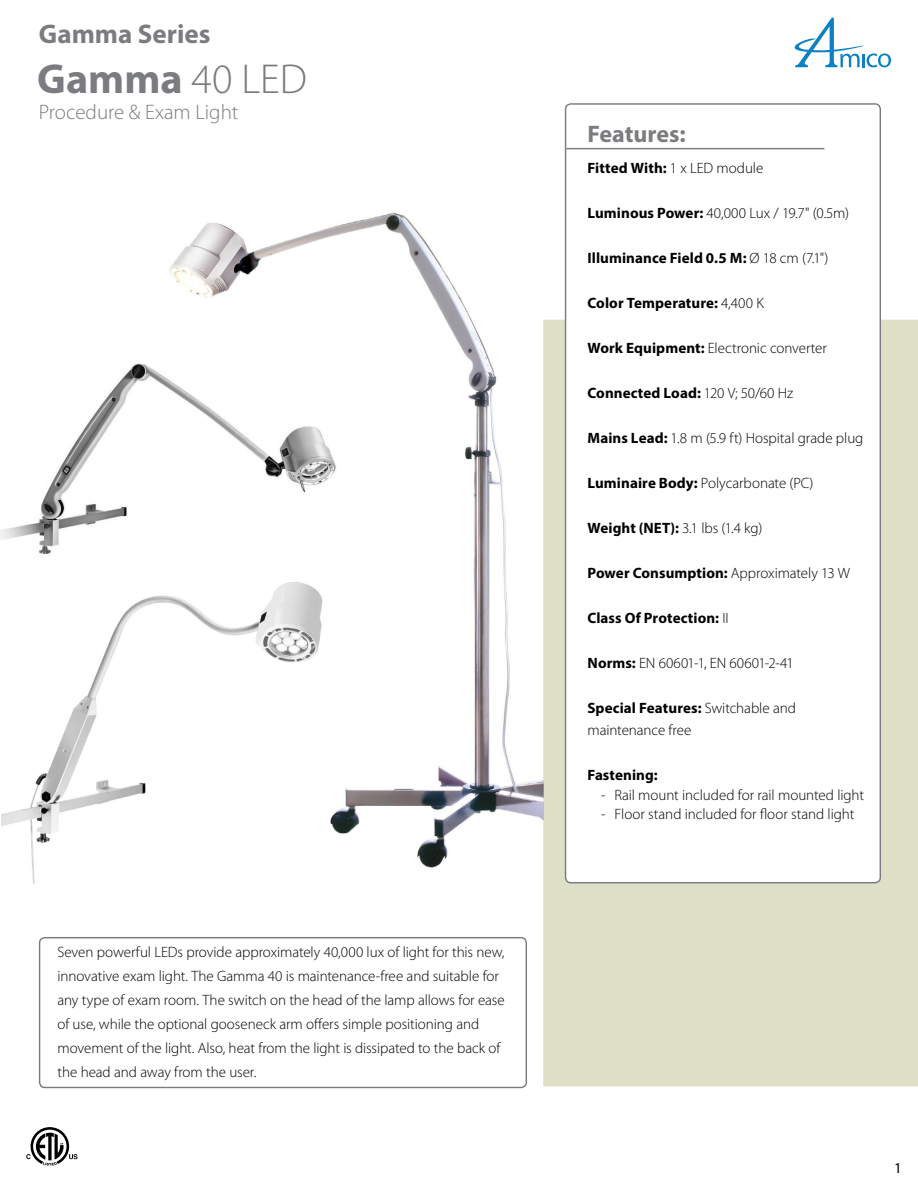
<style>
.page{position:relative;width:918px;height:1188px;background:#fff}
.page>*{position:absolute;margin:0;border:0;box-sizing:border-box;transform-origin:0 0}
.t1{font:700 42px "Myriad Pro";color:#7b7c7f}
.t2{font:700 27px "Myriad Pro";color:#7b7c7f}
.t3{font:700 24px "Myriad Pro";color:#7b7c7f}
.t4{font:300 21px "Myriad Pro";color:#7b7c7f}
.t5{font:300 15px/24px "Myriad Pro";letter-spacing:-.005em;color:#000101}
.t6{font:300 15px/22.5px "Myriad Pro";letter-spacing:-.005em;color:#000}
.t7{font:700 15px "Myriad Pro";letter-spacing:.005em;color:#000}
.t8{font:15px "Myriad Pro";color:#000}
.s1{font-weight:300}
.s2{font-weight:700}
</style>
<div class="page">
<img style="left:169px;top:212px;width:374px;height:656px">
<svg style="left:794px;top:18px;width:97px;height:49px"></svg>
<svg style="left:26px;top:1127px;width:52px;height:39px"></svg>
<div style="left:543px;top:320px;width:375px;height:766px;background:#dde0c7"></div>
<div style="left:566px;top:104px;width:314px;height:779px;background:#fff;border-radius:5px"></div>
<div style="left:39px;top:937px;width:488px;height:151px;border:1px solid #7b7c7f;border-radius:5px"></div>
<hr style="left:566px;top:148px;width:258px;height:1px;background:#7b7c7f">
<img style="left:1px;top:575px;width:328px;height:308px">
<img style="left:0;top:359px;width:338px;height:198px">
<h2 class="t2" style="left:39px;top:16px;width:173px">Gamma Series</h2>
<h1 class="t1" style="left:37px;top:51px;width:271px">Gamma <span class="s1">40 LED</span></h1>
<h3 class="t4" style="left:39px;top:99px;width:201px">Procedure &amp; Exam Light</h3>
<p class="t5" style="left:57px;top:940px;width:449px">Seven powerful LEDs provide approximately 40,000 lux of light for this new, innovative exam light. The Gamma 40 is maintenance-free and suitable for any type of exam room. The switch on the head of the lamp allows for ease of use, while the optional gooseneck arm offers simple positioning and movement of the light. Also, heat from the light is dissipated to the back of the head and away from the user.</p>
<h3 class="t3" style="left:588px;top:118px;width:100px">Features:</h3>
<p class="t7" style="left:588px;top:158px;width:177px">Fitted With: <span class="s1">1 x LED module</span></p>
<p class="t6" style="left:588px;top:201px;width:263px"><span class="s2">Luminous Power:</span> 40,000 Lux / 19.7" (0.5m)</p>
<p class="t7" style="left:588px;top:248px;width:242px">Illuminance Field 0.5 M: <span class="s1">Ø 18 cm (7.1")</span></p>
<p class="t7" style="left:588px;top:293px;width:178px">Color Temperature: <span class="s1">4,400 K</span></p>
<p class="t6" style="left:588px;top:336px;width:241px"><span class="s2">Work Equipment:</span> Electronic converter</p>
<p class="t7" style="left:588px;top:383px;width:207px">Connected Load: <span class="s1">120 V; 50/60 Hz</span></p>
<p class="t6" style="left:588px;top:426px;width:277px"><span class="s2">Mains Lead:</span> 1.8 m (5.9 ft) Hospital grade plug</p>
<p class="t6" style="left:588px;top:471px;width:228px"><span class="s2">Luminaire Body:</span> Polycarbonate (PC)</p>
<p class="t6" style="left:588px;top:516px;width:176px"><span class="s2">Weight (NET):</span> 3.1 lbs (1.4 kg)</p>
<p class="t7" style="left:588px;top:563px;width:264px">Power Consumption: <span class="s1">Approximately 13 W</span></p>
<p class="t7" style="left:588px;top:608px;width:143px">Class Of Protection: <span class="s1">II</span></p>
<p class="t6" style="left:588px;top:651px;width:208px"><span class="s2">Norms:</span> EN 60601-1, EN 60601-2-41</p>
<p class="t6" style="left:588px;top:696px;width:210px"><span class="s2">Special Features:</span> Switchable and maintenance free</p>
<p class="t7" style="left:588px;top:765px;width:72px">Fastening:</p>
<p class="t6" style="left:601px;top:783px;width:264px">- Rail mount included for rail mounted light</p>
<p class="t6" style="left:601px;top:803px;width:255px">- Floor stand included for floor stand light</p>
<p class="t8" style="left:894px;top:1159px;width:9px">1</p>
</div>
